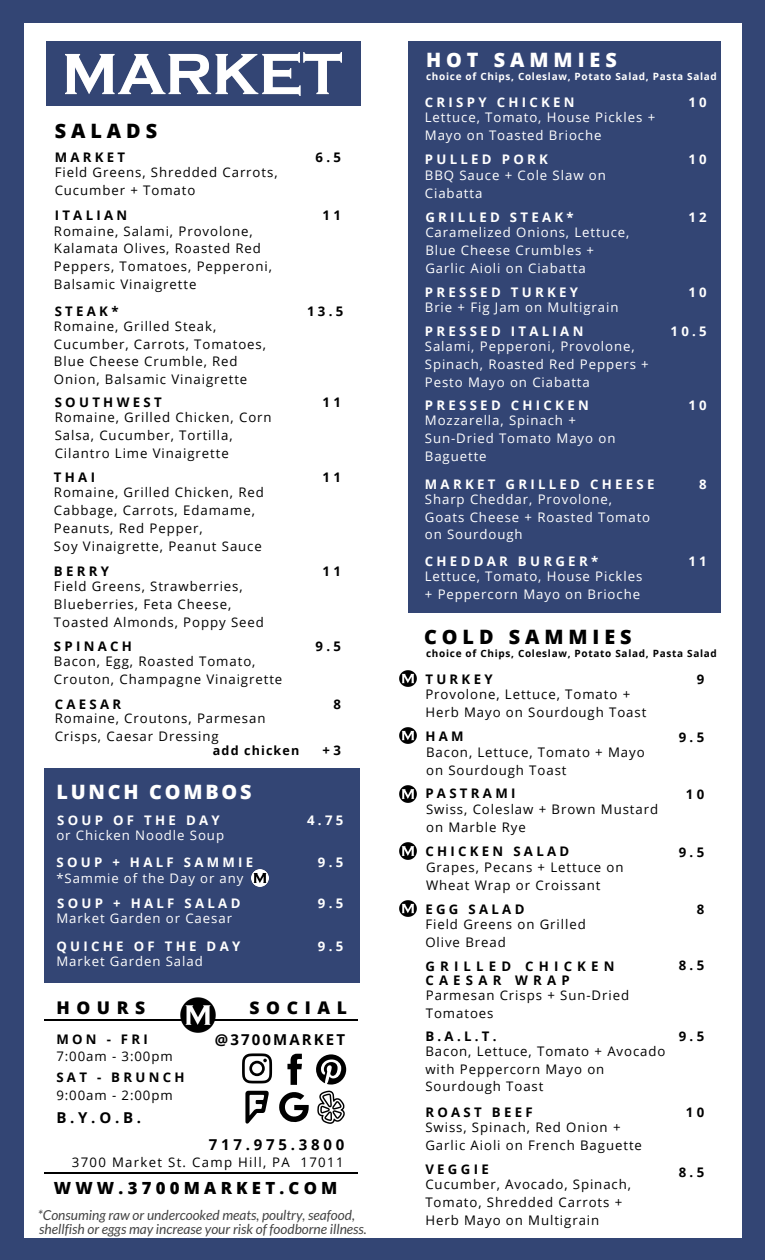
<style>
.page{position:relative;width:765px;height:1260px;background:#334574}
.page>*{position:absolute;margin:0;border:0;box-sizing:border-box;transform-origin:0 0}
.t1{font:800 19.88px "Open Sans";letter-spacing:.25em;color:#000}
.t2{font:800 19.88px "Open Sans";letter-spacing:.14em;color:#fff}
.t3{font:800 19.88px "Open Sans";letter-spacing:.25em;color:#fff}
.t4{font:800 17.5px "Open Sans";letter-spacing:.375em;color:#000}
.t5{font:800 16.75px "Open Sans";letter-spacing:.255em;color:#000}
.t6{font:700 15px "Open Sans";letter-spacing:.14em;color:#000}
.t7{font:700 15px "Open Sans";letter-spacing:.25em;color:#000}
.t8{font:italic 13.75px/14px "Lato";color:#444}
.t9{font:13.25px/17.8px "Open Sans";letter-spacing:.07em;color:#000}
.t10{font:13.25px/17.8px "Open Sans";letter-spacing:.07em;color:#fff}
.t11{font:700 13.25px "Open Sans";letter-spacing:.25em;color:#fff}
.t12{font:700 13.25px "Open Sans";letter-spacing:.25em;color:#000}
.t13{font:13.25px "Open Sans";letter-spacing:.1em;color:#000}
.t14{font:700 13.25px/14px "Open Sans";letter-spacing:.395em;color:#000}
.t15{font:13.12px "Open Sans";letter-spacing:.07em;color:#fff}
.t16{font:700 12.5px "Open Sans";letter-spacing:.09em;color:#000}
.t17{font:700 10px "Open Sans";letter-spacing:.07em;color:#fff}
.t18{font:700 10px "Open Sans";letter-spacing:.07em;color:#000}
</style>
<div class="page">
<div style="left:24px;top:23px;width:717px;height:1214px;background:#fff"></div>
<div style="left:409px;top:41px;width:312px;height:572px;background:#334574"></div>
<div style="left:44px;top:768px;width:316px;height:215px;background:#334574"></div>
<img style="left:400px;top:670px;width:17px;height:17px">
<img style="left:400px;top:727px;width:17px;height:17px">
<img style="left:400px;top:786px;width:17px;height:17px">
<img style="left:400px;top:842px;width:17px;height:17px">
<img style="left:400px;top:900px;width:17px;height:17px">
<svg style="left:242px;top:1053px;width:30px;height:30px"></svg>
<svg style="left:287px;top:1054px;width:15px;height:31px"></svg>
<svg style="left:316px;top:1054px;width:30px;height:31px"></svg>
<svg style="left:279px;top:1092px;width:30px;height:30px"></svg>
<svg style="left:245px;top:1091px;width:24px;height:33px"></svg>
<svg style="left:317px;top:1091px;width:28px;height:33px"></svg>
<hr style="left:45px;top:1019px;width:313px;height:2px;background:#000">
<hr style="left:44px;top:1172px;width:313px;height:2px;background:#000">
<img style="left:180px;top:997px;width:36px;height:36px">
<div style="left:46px;top:41px;width:315px;height:65px;background:#334574"></div>
<img style="left:65px;top:52px;width:277px;height:44px">
<img style="left:251px;top:870px;width:17px;height:17px">
<h1 class="t1" style="left:55px;top:116px;width:104px">SALADS</h1>
<p class="t12" style="left:55px;top:148px;width:72px">MARKET</p>
<p class="t12" style="left:316px;top:148px;width:27px">6.5</p>
<p class="t9" style="left:55px;top:163px;width:224px">Field Greens, Shredded Carrots,<br>Cucumber + Tomato</p>
<p class="t12" style="left:55px;top:206px;width:74px">ITALIAN</p>
<p class="t12" style="left:323px;top:206px;width:20px">1 1</p>
<p class="t9" style="left:54px;top:222px;width:220px">Romaine, Salami, Provolone,<br>Kalamata Olives, Roasted Red<br>Peppers, Tomatoes, Pepperoni,<br>Balsamic Vinaigrette</p>
<p class="t12" style="left:55px;top:302px;width:65px">STEAK*</p>
<p class="t12" style="left:307px;top:302px;width:38px">13.5</p>
<p class="t9" style="left:54px;top:317px;width:214px">Romaine, Grilled Steak,<br>Cucumber, Carrots, Tomatoes,<br>Blue Cheese Crumble, Red<br>Onion, Balsamic Vinaigrette</p>
<p class="t12" style="left:55px;top:393px;width:108px">SOUTHWEST</p>
<p class="t12" style="left:323px;top:393px;width:20px">1 1</p>
<p class="t9" style="left:55px;top:408px;width:218px">Romaine, Grilled Chicken, Corn<br>Salsa, Cucumber, Tortilla,<br>Cilantro Lime Vinaigrette</p>
<p class="t12" style="left:54px;top:468px;width:43px">THAI</p>
<p class="t9" style="left:54px;top:483px;width:211px">Romaine, Grilled Chicken, Red<br>Cabbage, Carrots, Edamame,<br>Peanuts, Red Pepper,<br>Soy Vinaigrette, Peanut Sauce</p>
<p class="t12" style="left:323px;top:468px;width:20px">1 1</p>
<p class="t12" style="left:54px;top:562px;width:57px">BERRY</p>
<p class="t9" style="left:54px;top:577px;width:211px">Field Greens, Strawberries,<br>Blueberries, Feta Cheese,<br>Toasted Almonds, Poppy Seed</p>
<p class="t12" style="left:54px;top:636px;width:80px">SPINACH</p>
<p class="t9" style="left:54px;top:652px;width:230px">Bacon, Egg, Roasted Tomato,<br>Crouton, Champagne Vinaigrette</p>
<p class="t12" style="left:323px;top:562px;width:20px">1 1</p>
<p class="t12" style="left:316px;top:637px;width:27px">9.5</p>
<p class="t12" style="left:55px;top:695px;width:68px">CAESAR</p>
<p class="t12" style="left:333px;top:695px;width:9px">8</p>
<p class="t9" style="left:55px;top:709px;width:212px">Romaine, Croutons, Parmesan<br>Crisps, Caesar Dressing</p>
<p class="t16" style="left:213px;top:742px;width:88px">add chicken</p>
<p class="t12" style="left:323px;top:741px;width:20px">+ 3</p>
<h1 class="t2" style="left:56px;top:778px;width:197px">LUNCH COMBOS</h1>
<p class="t11" style="left:57px;top:811px;width:164px">SOUP OF THE DAY</p>
<p class="t10" style="left:56px;top:826px;width:169px">or Chicken Noodle Soup</p>
<p class="t11" style="left:56px;top:853px;width:198px">SOUP + HALF SAMMIE</p>
<p class="t15" style="left:56px;top:869px;width:188px">*Sammie of the Day or any</p>
<p class="t11" style="left:57px;top:894px;width:185px">SOUP + HALF SALAD</p>
<p class="t10" style="left:56px;top:909px;width:177px">Market Garden or Caesar</p>
<p class="t11" style="left:56px;top:937px;width:185px">QUICHE OF THE DAY</p>
<p class="t10" style="left:56px;top:952px;width:148px">Market Garden Salad</p>
<p class="t11" style="left:307px;top:811px;width:38px">4.75</p>
<p class="t11" style="left:318px;top:853px;width:27px">9.5</p>
<p class="t11" style="left:318px;top:894px;width:27px">9.5</p>
<p class="t11" style="left:318px;top:937px;width:27px">9.5</p>
<h2 class="t4" style="left:56px;top:996px;width:90px">HOURS</h2>
<h2 class="t4" style="left:250px;top:996px;width:99px">SOCIAL</h2>
<p class="t12" style="left:56px;top:1030px;width:93px">MON - FRI</p>
<p class="t9" style="left:56px;top:1047px;width:118px">7:00am - 3:00pm</p>
<p class="t9" style="left:56px;top:1086px;width:118px">9:00am - 2:00pm</p>
<p class="t12" style="left:56px;top:1068px;width:130px">SAT - BRUNCH</p>
<p class="t6" style="left:56px;top:1107px;width:86px">B.Y.O.B.</p>
<p class="t6" style="left:215px;top:1029px;width:132px">@3700MARKET</p>
<p class="t7" style="left:209px;top:1134px;width:137px">717.975.3800</p>
<p class="t13" style="left:72px;top:1153px;width:273px">3700 Market St. Camp Hill, PA 17011</p>
<p class="t5" style="left:54px;top:1176px;width:285px">WWW.3700MARKET.COM</p>
<p class="t8" style="left:38px;top:1207px;width:330px">*Consuming raw or undercooked meats, poultry, seafood, shellfish or eggs may increase your risk of foodborne illness.</p>
<h1 class="t3" style="left:426px;top:45px;width:192px">HOT SAMMIES</h1>
<p class="t17" style="left:426px;top:69px;width:292px">choice of Chips, Coleslaw, Potato Salad, Pasta Salad</p>
<p class="t11" style="left:425px;top:93px;width:151px">CRISPY CHICKEN</p>
<p class="t10" style="left:425px;top:108px;width:232px">Lettuce, Tomato, House Pickles +<br>Mayo on Toasted Brioche</p>
<p class="t11" style="left:425px;top:150px;width:125px">PULLED PORK</p>
<p class="t10" style="left:425px;top:166px;width:183px">BBQ Sauce + Cole Slaw on<br>Ciabatta</p>
<p class="t11" style="left:425px;top:208px;width:150px">GRILLED STEAK*</p>
<p class="t10" style="left:425px;top:223px;width:206px">Caramelized Onions, Lettuce,<br>Blue Cheese Crumbles +<br>Garlic Aioli on Ciabatta</p>
<p class="t11" style="left:425px;top:283px;width:155px">PRESSED TURKEY</p>
<p class="t10" style="left:425px;top:298px;width:195px">Brie + Fig Jam on Multigrain</p>
<p class="t11" style="left:425px;top:322px;width:160px">PRESSED ITALIAN</p>
<p class="t10" style="left:425px;top:337px;width:225px">Salami, Pepperoni, Provolone,<br>Spinach, Roasted Red Peppers +<br>Pesto Mayo on Ciabatta</p>
<p class="t11" style="left:425px;top:396px;width:165px">PRESSED CHICKEN</p>
<p class="t10" style="left:425px;top:411px;width:192px">Mozzarella, Spinach +<br>Sun-Dried Tomato Mayo on<br>Baguette</p>
<p class="t11" style="left:688px;top:93px;width:20px">1 0</p>
<p class="t11" style="left:688px;top:150px;width:20px">1 0</p>
<p class="t11" style="left:688px;top:208px;width:20px">1 2</p>
<p class="t11" style="left:688px;top:283px;width:20px">1 0</p>
<p class="t11" style="left:671px;top:322px;width:38px">10.5</p>
<p class="t11" style="left:688px;top:396px;width:20px">1 0</p>
<p class="t11" style="left:425px;top:474px;width:231px">MARKET GRILLED CHEESE</p>
<p class="t11" style="left:699px;top:474px;width:9px">8</p>
<p class="t10" style="left:425px;top:490px;width:227px">Sharp Cheddar, Provolone,<br>Goats Cheese + Roasted Tomato on Sourdough</p>
<p class="t11" style="left:425px;top:552px;width:175px">CHEDDAR BURGER*</p>
<p class="t10" style="left:425px;top:567px;width:219px">Lettuce, Tomato, House Pickles + Peppercorn Mayo on Brioche</p>
<h1 class="t1" style="left:424px;top:622px;width:209px">COLD SAMMIES</h1>
<p class="t11" style="left:688px;top:552px;width:20px">1 1</p>
<p class="t18" style="left:426px;top:646px;width:292px">choice of Chips, Coleslaw, Potato Salad, Pasta Salad</p>
<p class="t12" style="left:425px;top:669px;width:69px">TURKEY</p>
<p class="t9" style="left:425px;top:685px;width:223px">Provolone, Lettuce, Tomato +<br>Herb Mayo on Sourdough Toast</p>
<p class="t12" style="left:425px;top:726px;width:40px">HAM</p>
<p class="t9" style="left:426px;top:743px;width:220px">Bacon, Lettuce, Tomato + Mayo on Sourdough Toast</p>
<p class="t12" style="left:425px;top:784px;width:92px">PASTRAMI</p>
<p class="t9" style="left:426px;top:800px;width:234px">Swiss, Coleslaw + Brown Mustard on Marble Rye</p>
<p class="t12" style="left:425px;top:842px;width:145px">CHICKEN SALAD</p>
<p class="t9" style="left:426px;top:858px;width:199px">Grapes, Pecans + Lettuce on<br>Wheat Wrap or Croissant</p>
<p class="t12" style="left:697px;top:670px;width:9px">9</p>
<p class="t12" style="left:679px;top:728px;width:27px">9.5</p>
<p class="t12" style="left:686px;top:785px;width:20px">1 0</p>
<p class="t12" style="left:679px;top:842px;width:27px">9.5</p>
<p class="t12" style="left:425px;top:899px;width:101px">EGG SALAD</p>
<p class="t12" style="left:697px;top:900px;width:9px">8</p>
<p class="t9" style="left:425px;top:915px;width:162px">Field Greens on Grilled<br>Olive Bread</p>
<p class="t12" style="left:679px;top:956px;width:27px">8.5</p>
<p class="t14" style="left:425px;top:958px;width:191px">GRILLED CHICKEN<br>CAESAR WRAP</p>
<p class="t9" style="left:426px;top:986px;width:205px">Parmesan Crisps + Sun-Dried<br>Tomatoes</p>
<p class="t12" style="left:425px;top:1026px;width:73px">B.A.L.T.</p>
<p class="t12" style="left:679px;top:1026px;width:27px">9.5</p>
<p class="t9" style="left:425px;top:1042px;width:242px">Bacon, Lettuce, Tomato + Avocado with Peppercorn Mayo on<br>Sourdough Toast</p>
<p class="t12" style="left:425px;top:1103px;width:109px">ROAST BEEF</p>
<p class="t9" style="left:425px;top:1118px;width:218px">Swiss, Spinach, Red Onion +<br>Garlic Aioli on French Baguette</p>
<p class="t12" style="left:425px;top:1160px;width:65px">VEGGIE</p>
<p class="t9" style="left:425px;top:1175px;width:207px">Cucumber, Avocado, Spinach,<br>Tomato, Shredded Carrots +<br>Herb Mayo on Multigrain</p>
<p class="t12" style="left:686px;top:1103px;width:20px">1 0</p>
<p class="t12" style="left:679px;top:1163px;width:27px">8.5</p>
</div>
